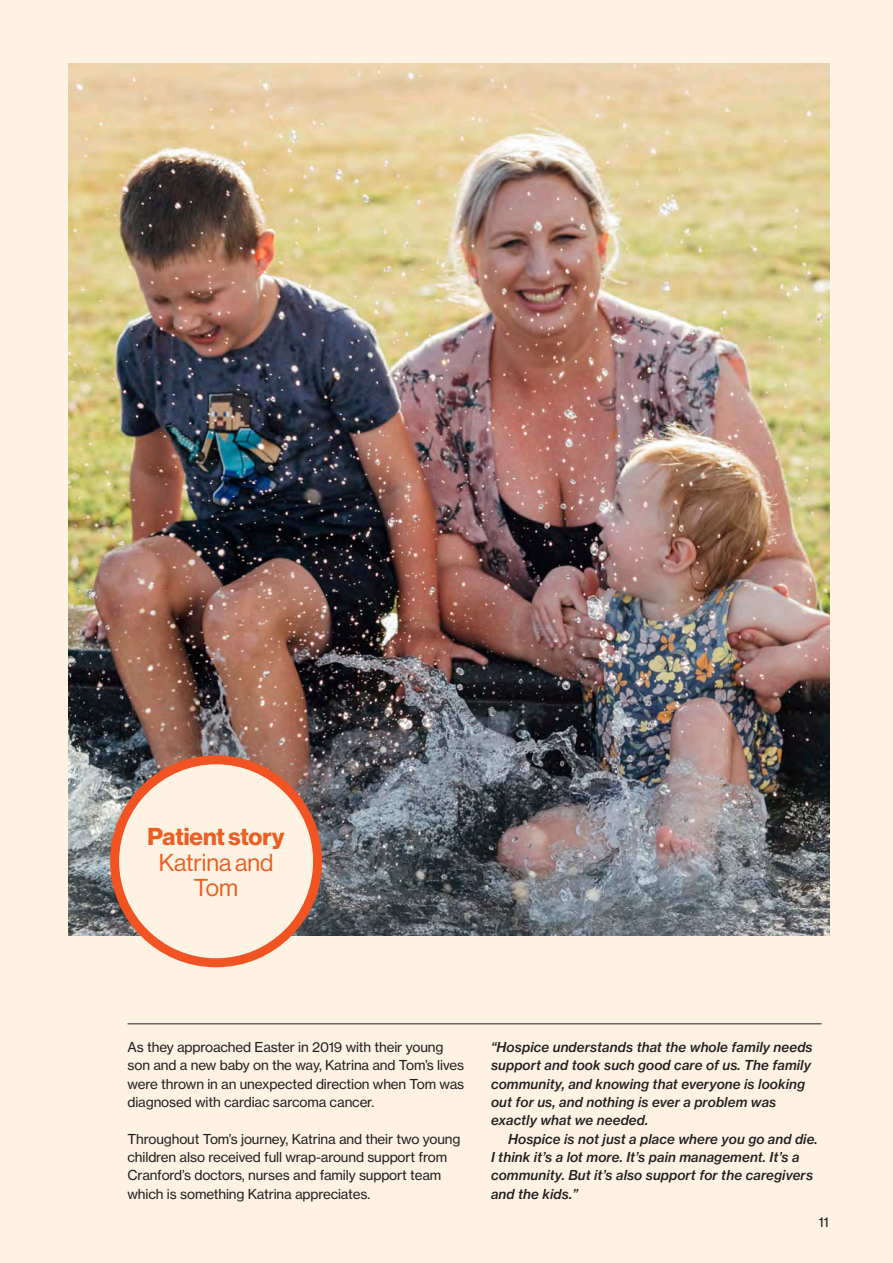
<style>
.page{position:relative;width:893px;height:1263px;background:#fef3e3}
.page>*{position:absolute;margin:0;border:0;box-sizing:border-box;transform-origin:0 0}
.Value{font:24px/25.5px "N Haas Grotesk DS Pro 55 Rg";color:#ee5d22;text-align:center}
.Value-2{font:24px "N Haas Grotesk DS Pro 75 Bd";letter-spacing:-.005em;color:#ee5d22}
.Nueue_Haas_hero_quot{font:13.5px/18.3px "N Haas Grotesk TX Pro 55 Rg";letter-spacing:-.01em;color:#231f20}
.Neue_Haas_hero_quote{font:13.5px/18.3px "N Haas Grotesk TX Pro 66 Md It";letter-spacing:.01em;color:#231f20}
</style>
<div class="page">
<img style="left:68px;top:64px;width:761px;height:871px">
<hr style="left:128px;top:1023px;width:694px;height:1px;background:#231f20">
<div style="left:115px;top:760px;width:203px;height:203px;background:#fef3e3;border-radius:50%"></div>
<div style="left:110px;top:755px;width:212px;height:212px;border:9px solid #f15322;border-radius:50%"></div>
<p class="Value-2" style="left:148px;top:822px;width:139px">Patient story</p>
<p class="Value" style="left:159px;top:849px;width:116px">Katrina and<br>Tom</p>
<p class="Nueue_Haas_hero_quot" style="left:128px;top:1038px;width:338px">As they approached Easter in 2019 with their young son and a new baby on the way, Katrina and Tom’s lives were thrown in an unexpected direction when Tom was diagnosed with cardiac sarcoma cancer.</p>
<p class="Nueue_Haas_hero_quot" style="left:128px;top:1129px;width:334px">Throughout Tom’s journey, Katrina and their two young children also received full wrap-around support from Cranford’s doctors, nurses and family support team which is something Katrina appreciates.</p>
<p class="Neue_Haas_hero_quote" style="left:491px;top:1038px;width:323px">“Hospice understands that the whole family needs support and took such good care of us. The family community, and knowing that everyone is looking out for us, and nothing is ever a problem was exactly what we needed.</p>
<p class="Neue_Haas_hero_quote" style="left:491px;top:1129px;width:328px;text-indent:17px">Hospice is not just a place where you go and die.<br>I think it’s a lot more. It’s pain management. It’s a community. But it’s also support for the caregivers and the kids.”</p>
<p class="Nueue_Haas_hero_quot" style="left:818px;top:1213px;width:12px">11</p>
</div>
